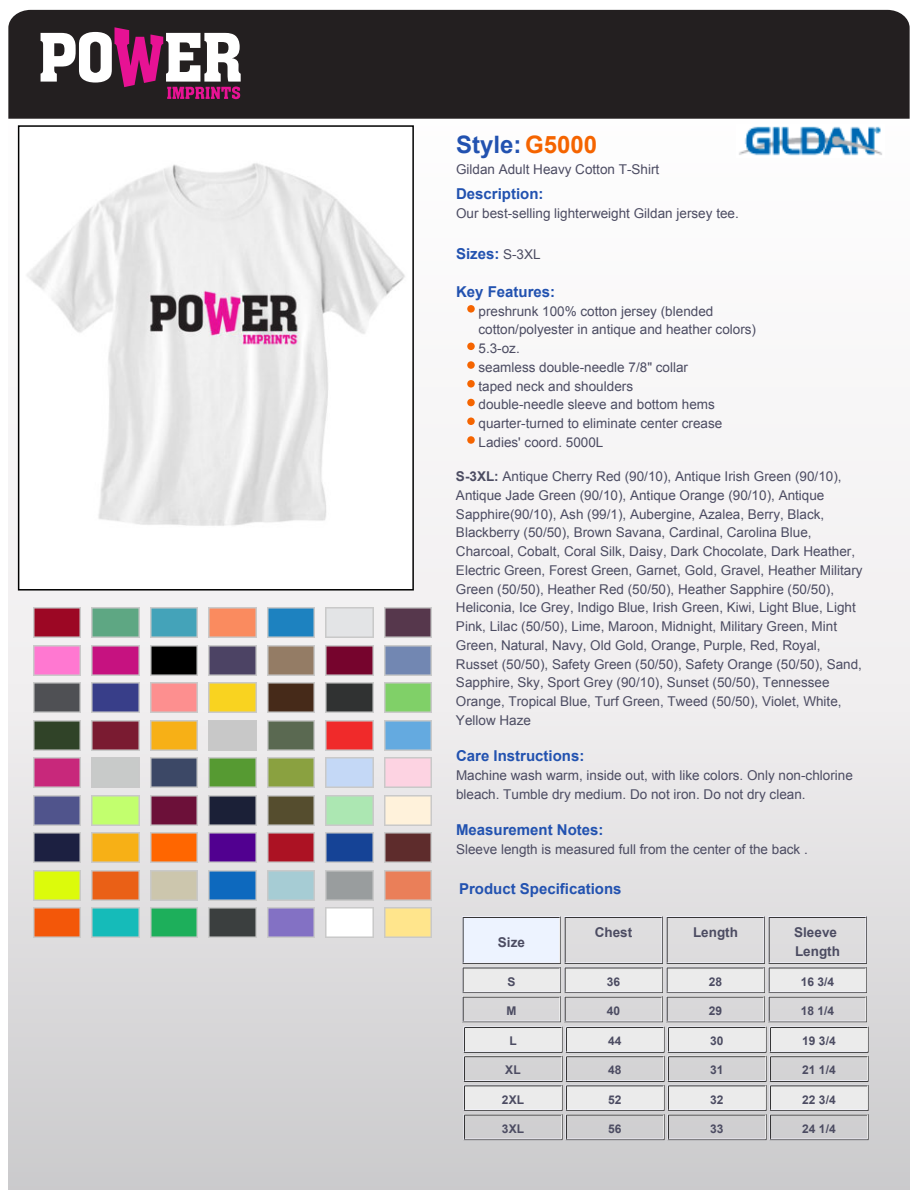
<style>
.page{position:relative;width:918px;height:1190px;background:#fff}
.page>*{position:absolute;margin:0;border:0;box-sizing:border-box;transform-origin:0 0}
.t1{font:700 24px "Arial";color:#2252b0}
.t2{font:700 15px "Arial";color:#2252b0}
.t3{font:13.5px/18.8px "Arial";color:#4c4c62}
.t4{font:700 13.5px/19.4px "Arial";color:#4c4c62}
.t5{font:700 12px "Arial";color:#4c4c62}
.s1{color:#f56400}
.s2{font-weight:400;font-size:13.5px;color:#4c4c62}
.s3{font-weight:700}
</style>
<div class="page">
<div style="left:8px;top:109px;width:902px;height:1080px;background:linear-gradient(to bottom,#fff,#d2d1d3)"></div>
<div style="left:8px;top:10px;width:902px;height:109px;background:#231f20"></div>
<img style="left:21px;top:128px;width:390px;height:459px">
<div style="left:18px;top:125px;width:396px;height:465px;border:2px solid #000"></div>
<svg style="left:41px;top:27px;width:200px;height:72px"></svg>
<img style="left:33px;top:607px;width:48px;height:30px">
<img style="left:92px;top:607px;width:47px;height:30px">
<img style="left:150px;top:607px;width:48px;height:30px">
<img style="left:208px;top:607px;width:48px;height:30px">
<img style="left:267px;top:607px;width:48px;height:30px">
<img style="left:326px;top:607px;width:48px;height:30px">
<img style="left:384px;top:607px;width:48px;height:30px">
<img style="left:33px;top:645px;width:48px;height:30px">
<img style="left:92px;top:645px;width:47px;height:30px">
<img style="left:150px;top:645px;width:48px;height:30px">
<img style="left:208px;top:645px;width:48px;height:30px">
<img style="left:267px;top:645px;width:48px;height:30px">
<img style="left:326px;top:645px;width:48px;height:30px">
<img style="left:384px;top:645px;width:48px;height:30px">
<img style="left:33px;top:682px;width:48px;height:30px">
<img style="left:92px;top:682px;width:47px;height:30px">
<img style="left:150px;top:682px;width:48px;height:30px">
<img style="left:208px;top:682px;width:48px;height:30px">
<img style="left:267px;top:682px;width:48px;height:30px">
<img style="left:326px;top:682px;width:48px;height:30px">
<img style="left:384px;top:682px;width:48px;height:30px">
<img style="left:33px;top:720px;width:48px;height:30px">
<img style="left:92px;top:720px;width:47px;height:30px">
<img style="left:150px;top:720px;width:48px;height:30px">
<img style="left:208px;top:720px;width:48px;height:30px">
<img style="left:267px;top:720px;width:48px;height:30px">
<img style="left:326px;top:720px;width:48px;height:30px">
<img style="left:384px;top:720px;width:48px;height:30px">
<img style="left:33px;top:757px;width:48px;height:30px">
<img style="left:92px;top:757px;width:47px;height:30px">
<img style="left:150px;top:757px;width:48px;height:30px">
<img style="left:208px;top:757px;width:48px;height:30px">
<img style="left:267px;top:757px;width:48px;height:30px">
<img style="left:326px;top:757px;width:48px;height:30px">
<img style="left:384px;top:757px;width:48px;height:30px">
<img style="left:33px;top:795px;width:48px;height:30px">
<img style="left:92px;top:795px;width:47px;height:30px">
<img style="left:150px;top:795px;width:48px;height:30px">
<img style="left:208px;top:795px;width:48px;height:30px">
<img style="left:267px;top:795px;width:48px;height:30px">
<img style="left:326px;top:795px;width:48px;height:30px">
<img style="left:384px;top:795px;width:48px;height:30px">
<img style="left:33px;top:832px;width:48px;height:30px">
<img style="left:92px;top:832px;width:47px;height:30px">
<img style="left:150px;top:832px;width:48px;height:30px">
<img style="left:208px;top:832px;width:48px;height:30px">
<img style="left:267px;top:832px;width:48px;height:30px">
<img style="left:326px;top:832px;width:48px;height:30px">
<img style="left:384px;top:832px;width:48px;height:30px">
<img style="left:33px;top:870px;width:48px;height:30px">
<img style="left:92px;top:870px;width:47px;height:30px">
<img style="left:150px;top:870px;width:48px;height:30px">
<img style="left:208px;top:870px;width:48px;height:30px">
<img style="left:267px;top:870px;width:48px;height:30px">
<img style="left:326px;top:870px;width:48px;height:30px">
<img style="left:384px;top:870px;width:48px;height:30px">
<img style="left:33px;top:907px;width:48px;height:30px">
<img style="left:92px;top:907px;width:47px;height:30px">
<img style="left:150px;top:907px;width:48px;height:30px">
<img style="left:208px;top:907px;width:48px;height:30px">
<img style="left:267px;top:907px;width:48px;height:30px">
<img style="left:326px;top:907px;width:48px;height:30px">
<img style="left:384px;top:907px;width:48px;height:30px">
<svg style="left:467px;top:305px;width:8px;height:7px"></svg>
<svg style="left:467px;top:342px;width:8px;height:8px"></svg>
<svg style="left:467px;top:361px;width:8px;height:8px"></svg>
<svg style="left:467px;top:380px;width:8px;height:7px"></svg>
<svg style="left:467px;top:399px;width:8px;height:7px"></svg>
<svg style="left:467px;top:417px;width:8px;height:8px"></svg>
<svg style="left:467px;top:436px;width:8px;height:8px"></svg>
<img style="left:736px;top:124px;width:149px;height:33px">
<svg style="left:462px;top:916px;width:407px;height:224px;background:#d4d4d6"></svg>
<h1 class="t1" style="left:456px;top:129px;width:143px">Style: <span class="s1">G5000</span></h1>
<p class="t3" style="left:456px;top:160px;width:205px">Gildan Adult Heavy Cotton T-Shirt</p>
<p class="t2" style="left:456px;top:183px;width:89px">Description:</p>
<p class="t3" style="left:456px;top:204px;width:284px">Our best-selling lighterweight Gildan jersey tee.</p>
<p class="t2" style="left:456px;top:244px;width:86px">Sizes: <span class="s2">S-3XL</span></p>
<p class="t2" style="left:456px;top:281px;width:101px">Key Features:</p>
<p class="t3" style="left:479px;top:302px;width:279px">preshrunk 100% cotton jersey (blended cotton/polyester in antique and heather colors)<br>5.3-oz.<br>seamless double-needle 7/8" collar<br>taped neck and shoulders<br>double-needle sleeve and bottom hems quarter-turned to eliminate center crease<br>Ladies' coord. 5000L</p>
<p class="t3" style="left:456px;top:467px;width:408px"><span class="s3">S-3XL:</span> Antique Cherry Red (90/10), Antique Irish Green (90/10), Antique Jade Green (90/10), Antique Orange (90/10), Antique Sapphire(90/10), Ash (99/1), Aubergine, Azalea, Berry, Black, Blackberry (50/50), Brown Savana, Cardinal, Carolina Blue, Charcoal, Cobalt, Coral Silk, Daisy, Dark Chocolate, Dark Heather, Electric Green, Forest Green, Garnet, Gold, Gravel, Heather Military Green (50/50), Heather Red (50/50), Heather Sapphire (50/50), Heliconia, Ice Grey, Indigo Blue, Irish Green, Kiwi, Light Blue, Light Pink, Lilac (50/50), Lime, Maroon, Midnight, Military Green, Mint Green, Natural, Navy, Old Gold, Orange, Purple, Red, Royal, Russet (50/50), Safety Green (50/50), Safety Orange (50/50), Sand, Sapphire, Sky, Sport Grey (90/10), Sunset (50/50), Tennessee Orange, Tropical Blue, Turf Green, Tweed (50/50), Violet, White, Yellow Haze</p>
<p class="t2" style="left:456px;top:745px;width:130px">Care Instructions:</p>
<p class="t3" style="left:456px;top:766px;width:398px">Machine wash warm, inside out, with like colors. Only non-chlorine bleach. Tumble dry medium. Do not iron. Do not dry clean.</p>
<p class="t2" style="left:456px;top:819px;width:149px">Measurement Notes:</p>
<p class="t3" style="left:456px;top:839px;width:353px">Sleeve length is measured full from the center of the back .</p>
<p class="t2" style="left:459px;top:878px;width:164px">Product Specifications</p>
<p class="t4" style="left:498px;top:932px;width:29px">Size</p>
<p class="t4" style="left:595px;top:922px;width:39px">Chest</p>
<p class="t4" style="left:693px;top:922px;width:46px">Length</p>
<p class="t4" style="left:794px;top:922px;width:47px">Sleeve<br>Length</p>
<p class="t5" style="left:507px;top:973px;width:10px">S</p>
<p class="t5" style="left:607px;top:973px;width:15px">36</p>
<p class="t5" style="left:709px;top:973px;width:15px">28</p>
<p class="t5" style="left:801px;top:973px;width:35px">16 3/4</p>
<p class="t5" style="left:507px;top:1002px;width:11px">M</p>
<p class="t5" style="left:607px;top:1002px;width:15px">40</p>
<p class="t5" style="left:709px;top:1002px;width:15px">29</p>
<p class="t5" style="left:801px;top:1002px;width:35px">18 1/4</p>
<p class="t5" style="left:509px;top:1033px;width:9px">L</p>
<p class="t5" style="left:608px;top:1033px;width:15px">44</p>
<p class="t5" style="left:710px;top:1033px;width:15px">30</p>
<p class="t5" style="left:802px;top:1033px;width:35px">19 3/4</p>
<p class="t5" style="left:505px;top:1062px;width:17px">XL</p>
<p class="t5" style="left:608px;top:1062px;width:15px">48</p>
<p class="t5" style="left:710px;top:1062px;width:15px">31</p>
<p class="t5" style="left:802px;top:1062px;width:35px">21 1/4</p>
<p class="t5" style="left:502px;top:1091px;width:24px">2XL</p>
<p class="t5" style="left:608px;top:1091px;width:15px">52</p>
<p class="t5" style="left:710px;top:1091px;width:15px">32</p>
<p class="t5" style="left:802px;top:1091px;width:35px">22 3/4</p>
<p class="t5" style="left:502px;top:1120px;width:24px">3XL</p>
<p class="t5" style="left:608px;top:1120px;width:15px">56</p>
<p class="t5" style="left:710px;top:1120px;width:15px">33</p>
<p class="t5" style="left:802px;top:1120px;width:35px">24 1/4</p>
</div>
